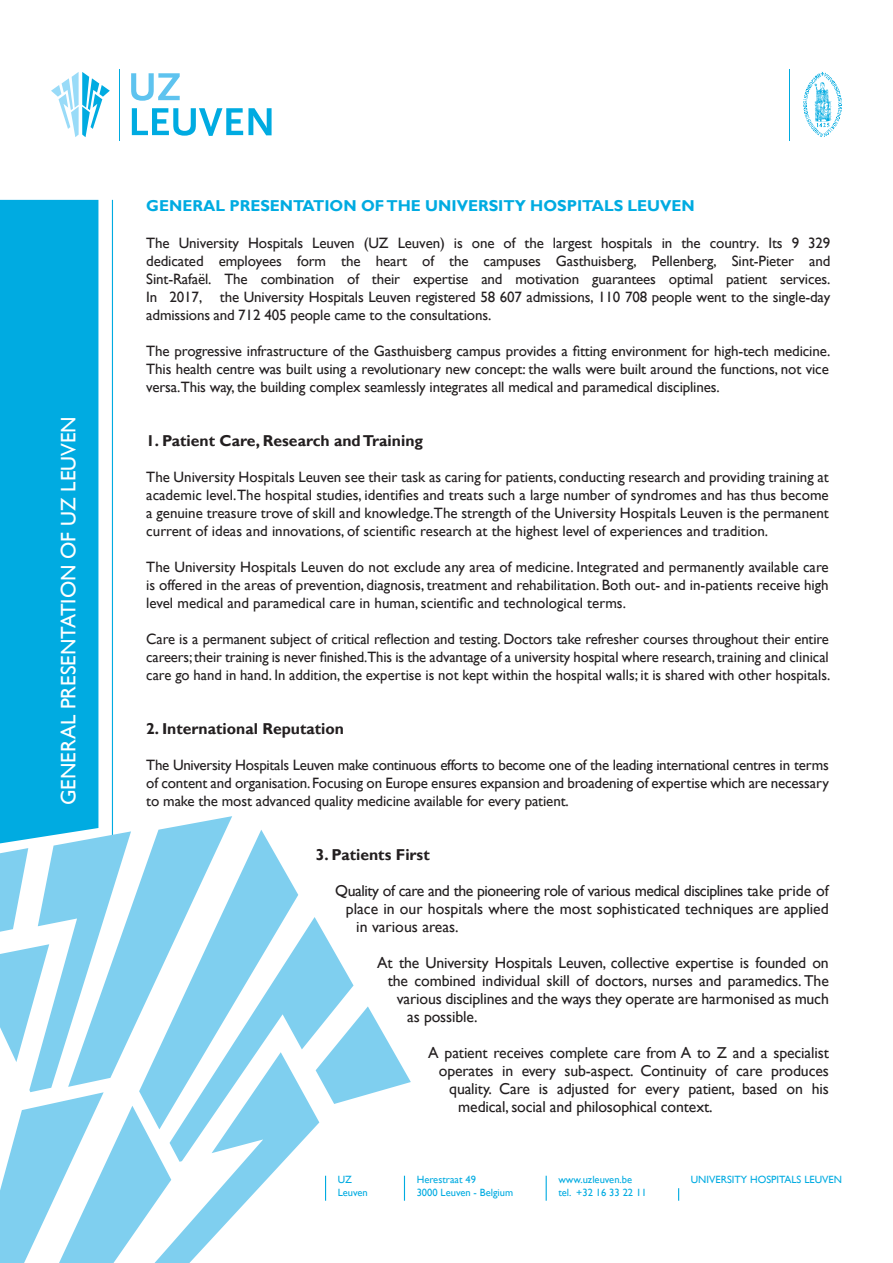
<style>
.page{position:relative;width:893px;height:1263px;background:#fff}
.page>*{position:absolute;margin:0;border:0;box-sizing:border-box;transform-origin:0 0}
.t1{font:21px "Gill Sans";color:#fff}
.t2{font:15.75px "Gill Sans";letter-spacing:-.01em;color:#231f20}
.t3{font:700 15.75px "Gill Sans";color:#231f20}
.t4{font:15.75px "Gill Sans";letter-spacing:-.03em;color:#231f20}
.t5{font:700 15.75px "Gill Sans";color:#00abe1}
.t6{font:15px/18px "Gill Sans";letter-spacing:-.01em;color:#231f20;text-align:justify}
.t7{font:10.5px/12.6px "Gill Sans";color:#00abe1}
</style>
<div class="page">
<div style="left:0;top:200px;width:98px;height:616px;background:#00abe1"></div>
<hr style="left:112px;top:200px;width:1px;height:636px;background:#00abe1">
<hr style="left:119px;top:69px;width:1px;height:71px;background:#00abe1">
<svg style="left:131px;top:73px;width:49px;height:28px"></svg>
<svg style="left:132px;top:108px;width:140px;height:28px"></svg>
<svg style="left:51px;top:72px;width:59px;height:65px"></svg>
<hr style="left:789px;top:69px;width:1px;height:71px;background:#00abe1">
<svg style="left:803px;top:72px;width:39px;height:65px"></svg>
<svg style="left:0;top:816px;width:411px;height:447px"></svg>
<svg style="left:546px;top:1176px;width:1px;height:25px"></svg>
<svg style="left:678px;top:1188px;width:1px;height:13px"></svg>
<p class="t1" style="left:56px;top:805px;width:390px;rotate:-90deg">GENERAL PRESENTATION OF UZ LEUVEN</p>
<p class="t5" style="left:146px;top:196px;width:550px">GENERAL PRESENTATION OF THE UNIVERSITY HOSPITALS LEUVEN</p>
<p class="t6" style="left:146px;top:234px;width:686px">The University Hospitals Leuven (UZ Leuven) is one of the largest hospitals in the country. Its 9 329 dedicated employees form the heart of the campuses Gasthuisberg, Pellenberg, Sint-Pieter and Sint-Rafaël. The combination of their expertise and motivation guarantees optimal patient services.<br>In 2017, the University Hospitals Leuven registered 58 607 admissions, 110 708 people went to the single-day admissions and 712 405 people came to the consultations.</p>
<p class="t6" style="left:146px;top:342px;width:686px">The progressive infrastructure of the Gasthuisberg campus provides a fitting environment for high-tech medicine.<br>This health centre was built using a revolutionary new concept: the walls were built around the functions, not vice versa.This way, the building complex seamlessly integrates all medical and paramedical disciplines.</p>
<p class="t3" style="left:146px;top:431px;width:278px">1. Patient Care, Research and Training</p>
<p class="t6" style="left:146px;top:468px;width:684px">The University Hospitals Leuven see their task as caring for patients, conducting research and providing training at academic level.The hospital studies, identifies and treats such a large number of syndromes and has thus become a genuine treasure trove of skill and knowledge.The strength of the University Hospitals Leuven is the permanent current of ideas and innovations, of scientific research at the highest level of experiences and tradition.</p>
<p class="t6" style="left:146px;top:558px;width:684px">The University Hospitals Leuven do not exclude any area of medicine. Integrated and permanently available care is offered in the areas of prevention, diagnosis, treatment and rehabilitation. Both out- and in-patients receive high level medical and paramedical care in human, scientific and technological terms.</p>
<p class="t6" style="left:146px;top:630px;width:685px">Care is a permanent subject of critical reflection and testing. Doctors take refresher courses throughout their entire careers; their training is never finished.This is the advantage of a university hospital where research, training and clinical care go hand in hand. In addition, the expertise is not kept within the hospital walls; it is shared with other hospitals.</p>
<p class="t3" style="left:146px;top:719px;width:199px">2. International Reputation</p>
<p class="t6" style="left:146px;top:756px;width:684px">The University Hospitals Leuven make continuous efforts to become one of the leading international centres in terms of content and organisation. Focusing on Europe ensures expansion and broadening of expertise which are necessary to make the most advanced quality medicine available for every patient.</p>
<p class="t3" style="left:316px;top:845px;width:115px">3. Patients First</p>
<p class="t4" style="left:335px;top:881px;width:495px">Quality of care and the pioneering role of various medical disciplines take pride of</p>
<p class="t2" style="left:346px;top:899px;width:484px">place in our hospitals where the most sophisticated techniques are applied</p>
<p class="t2" style="left:356px;top:917px;width:104px">in various areas.</p>
<p class="t2" style="left:377px;top:953px;width:453px">At the University Hospitals Leuven, collective expertise is founded on</p>
<p class="t2" style="left:388px;top:971px;width:443px">the combined individual skill of doctors, nurses and paramedics. The</p>
<p class="t2" style="left:397px;top:989px;width:434px">various disciplines and the ways they operate are harmonised as much</p>
<p class="t2" style="left:407px;top:1007px;width:72px">as possible.</p>
<p class="t2" style="left:428px;top:1043px;width:402px">A patient receives complete care from A to Z and a specialist</p>
<p class="t2" style="left:439px;top:1061px;width:392px">operates in every sub-aspect. Continuity of care produces</p>
<p class="t2" style="left:449px;top:1079px;width:381px">quality. Care is adjusted for every patient, based on his</p>
<p class="t2" style="left:458px;top:1097px;width:256px">medical, social and philosophical context.</p>
<p class="t7" style="left:338px;top:1173px;width:32px">UZ<br>Leuven</p>
<p class="t7" style="left:691px;top:1173px;width:153px">UNIVERSITY HOSPITALS LEUVEN</p>
<p class="t7" style="left:417px;top:1173px;width:98px">Herestraat 49<br>3000 Leuven - Belgium</p>
<p class="t7" style="left:558px;top:1173px;width:90px">www.uzleuven.be tel. +32 16 33 22 11</p>
</div>
